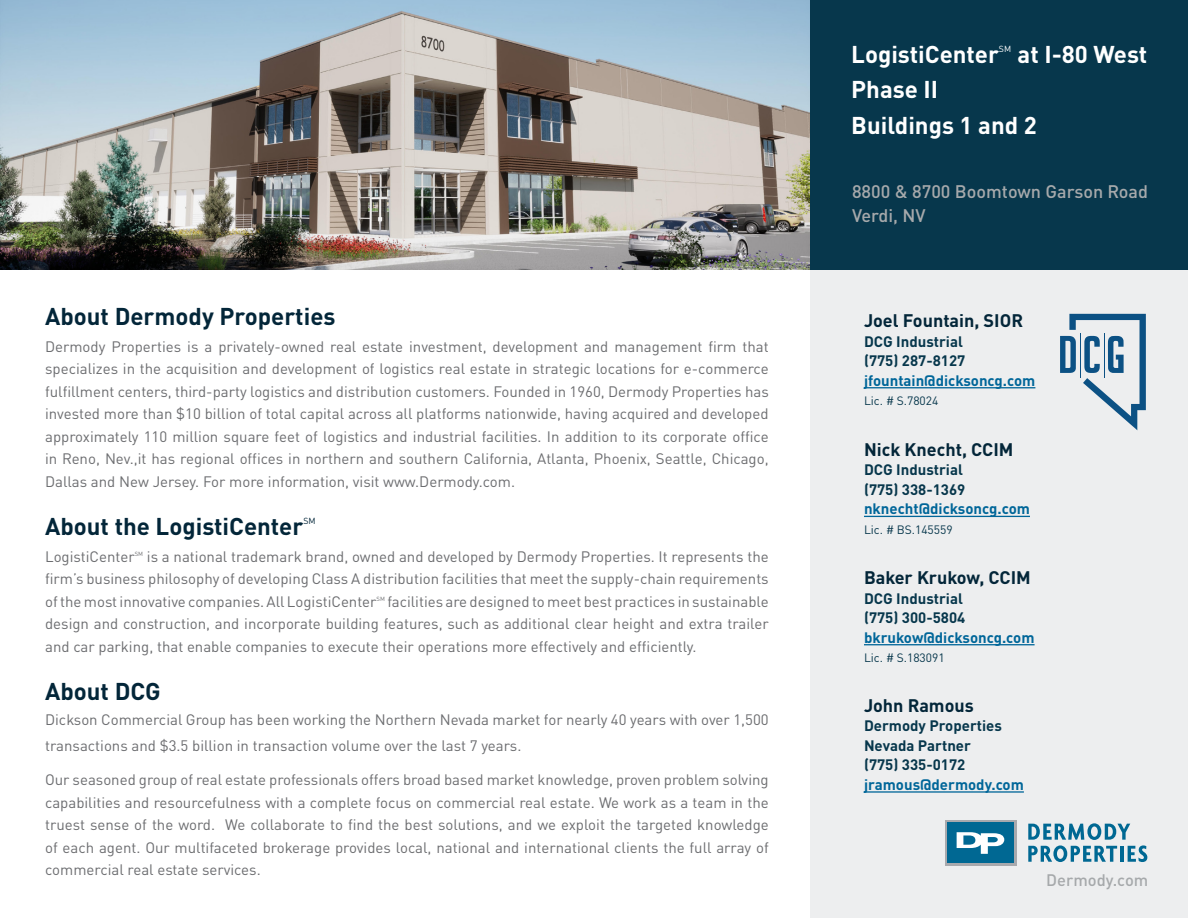
<style>
.page{position:relative;width:1188px;height:918px;background:#fff}
.page>*{position:absolute;margin:0;border:0;box-sizing:border-box;transform-origin:0 0}
.t1{font:700 24px "DINOT";color:#032639}
.H2_-_Subhead{font:700 24px "DINOT";color:#fff}
.t2{font:700 18px "DINOT";color:#032639}
.t3{font:500 18px "DINOT";color:#a6a9ab}
.Cover_Description{font:500 16.5px "DINOT";color:#a6a9ab}
.Body_Text{font:15px/22.5px "DINOT";color:#6c6d70;text-align:justify}
.t4{font:700 15px "DINOT";color:#07374c}
.t5{font:700 15px "DINOT";color:#069}
.t6{font:12px "DINOT";color:#07374c}
.H2_-_Subhead-2{font:8.7px "DINOT";color:#fff}
.t7{font:8.7px "DINOT";color:#032639}
.Body_Text-2{font:6px "DINOT";color:#6c6d70}
</style>
<div class="page">
<div style="left:810px;top:270px;width:378px;height:648px;background:#edeeef"></div>
<div style="left:810px;top:0;width:378px;height:270px;background:#07374c"></div>
<img style="left:0;top:0;width:810px;height:270px">
<svg style="left:1060px;top:314px;width:86px;height:116px"></svg>
<hr style="left:1080px;top:333px;width:1px;height:44px;background:#0c5184">
<hr style="left:1104px;top:333px;width:1px;height:44px;background:#0c5184">
<svg style="left:1028px;top:823px;width:119px;height:39px"></svg>
<svg style="left:945px;top:820px;width:71px;height:46px"></svg>
<div style="left:947px;top:823px;width:67px;height:40px;background:#006893"></div>
<svg style="left:957px;top:832px;width:47px;height:22px"></svg>
<hr style="left:864px;top:387px;width:171px;height:1px;background:#069">
<hr style="left:864px;top:516px;width:166px;height:1px;background:#069">
<hr style="left:864px;top:644px;width:171px;height:1px;background:#069">
<hr style="left:864px;top:791px;width:160px;height:2px;background:#069">
<h3 class="t1" style="left:45px;top:300px;width:292px">About Dermody Properties</h3>
<p class="Body_Text" style="left:45px;top:335px;width:725px">Dermody Properties is a privately-owned real estate investment, development and management firm that specializes in the acquisition and development of logistics real estate in strategic locations for e-commerce fulfillment centers, third-party logistics and distribution customers. Founded in 1960, Dermody Properties has invested more than $10 billion of total capital across all platforms nationwide, having acquired and developed approximately 110 million square feet of logistics and industrial facilities. In addition to its corporate office in Reno, Nev.,it has regional offices in northern and southern California, Atlanta, Phoenix, Seattle, Chicago, Dallas and New Jersey. For more information, visit www.Dermody.com.</p>
<h3 class="t1" style="left:45px;top:510px;width:260px">About the LogistiCenter</h3>
<h3 class="t7" style="left:303px;top:515px;width:14px">SM</h3>
<p class="Body_Text" style="left:45px;top:545px;width:91px">LogistiCenter</p>
<p class="Body_Text-2" style="left:135px;top:550px;width:10px">SM</p>
<p class="Body_Text" style="left:45px;top:545px;width:725px;text-indent:102px">is a national trademark brand, owned and developed by Dermody Properties. It represents the firm’s business philosophy of developing Class A distribution facilities that meet the supply-chain requirements of the most innovative companies. All LogistiCenter</p>
<p class="Body_Text" style="left:45px;top:590px;width:725px;text-indent:342px">facilities are designed to meet best practices in sustainable design and construction, and incorporate building features, such as additional clear height and extra trailer and car parking, that enable companies to execute their operations more effectively and efficiently.</p>
<h3 class="t1" style="left:45px;top:675px;width:117px">About DCG</h3>
<p class="Body_Text" style="left:45px;top:707px;width:725px;line-height:25.5px">Dickson Commercial Group has been working the Northern Nevada market for nearly 40 years with over 1,500 transactions and $3.5 billion in transaction volume over the last 7 years.</p>
<p class="Body_Text" style="left:45px;top:768px;width:725px">Our seasoned group of real estate professionals offers broad based market knowledge, proven problem solving</p>
<p class="Body_Text" style="left:45px;top:791px;width:725px">capabilities and resourcefulness with a complete focus on commercial real estate. We work as a team in the truest sense of the word. We collaborate to find the best solutions, and we exploit the targeted knowledge of each agent. Our multifaceted brokerage provides local, national and international clients the full array of commercial real estate services.</p>
<p class="Body_Text-2" style="left:377px;top:595px;width:10px">SM</p>
<p class="H2_-_Subhead" style="left:851px;top:39px;width:149px">LogistiCenter</p>
<p class="H2_-_Subhead-2" style="left:999px;top:43px;width:14px">SM</p>
<p class="H2_-_Subhead" style="left:1018px;top:39px;width:131px">at I-80 West</p>
<p class="H2_-_Subhead" style="left:851px;top:74px;width:89px">Phase II</p>
<p class="H2_-_Subhead" style="left:851px;top:110px;width:187px">Buildings 1 and 2</p>
<h4 class="t3" style="left:852px;top:180px;width:298px">8800 &amp; 8700 Boomtown Garson Road</h4>
<h4 class="t3" style="left:852px;top:204px;width:75px">Verdi, NV</h4>
<h4 class="t2" style="left:864px;top:309px;width:161px">Joel Fountain, SIOR</h4>
<h4 class="t4" style="left:864px;top:332px;width:100px">DCG Industrial</h4>
<h4 class="t4" style="left:864px;top:351px;width:103px">(775) 287-8127</h4>
<h4 class="t5" style="left:864px;top:371px;width:173px">jfountain@dicksoncg.com</h4>
<h4 class="t6" style="left:864px;top:393px;width:76px">Lic. # S.78024</h4>
<h4 class="t2" style="left:864px;top:438px;width:151px">Nick Knecht, CCIM</h4>
<h4 class="t4" style="left:864px;top:460px;width:100px">DCG Industrial</h4>
<h4 class="t4" style="left:864px;top:480px;width:103px">(775) 338-1369</h4>
<h4 class="t5" style="left:864px;top:499px;width:168px">nknecht@dicksoncg.com</h4>
<h4 class="t6" style="left:864px;top:522px;width:90px">Lic. # BS.145559</h4>
<h4 class="t2" style="left:864px;top:566px;width:168px">Baker Krukow, CCIM</h4>
<h4 class="t4" style="left:864px;top:589px;width:100px">DCG Industrial</h4>
<h4 class="t4" style="left:864px;top:608px;width:103px">(775) 300-5804</h4>
<h4 class="t5" style="left:864px;top:628px;width:172px">bkrukow@dicksoncg.com</h4>
<h4 class="t6" style="left:864px;top:650px;width:82px">Lic. # S.183091</h4>
<h4 class="t2" style="left:864px;top:694px;width:111px">John Ramous</h4>
<h4 class="t4" style="left:864px;top:716px;width:140px">Dermody Properties</h4>
<h4 class="t4" style="left:864px;top:736px;width:108px">Nevada Partner</h4>
<h4 class="t4" style="left:864px;top:755px;width:103px">(775) 335-0172</h4>
<h4 class="t5" style="left:864px;top:775px;width:161px">jramous@dermody.com</h4>
<p class="Cover_Description" style="left:1046px;top:870px;width:104px">Dermody.com</p>
</div>
